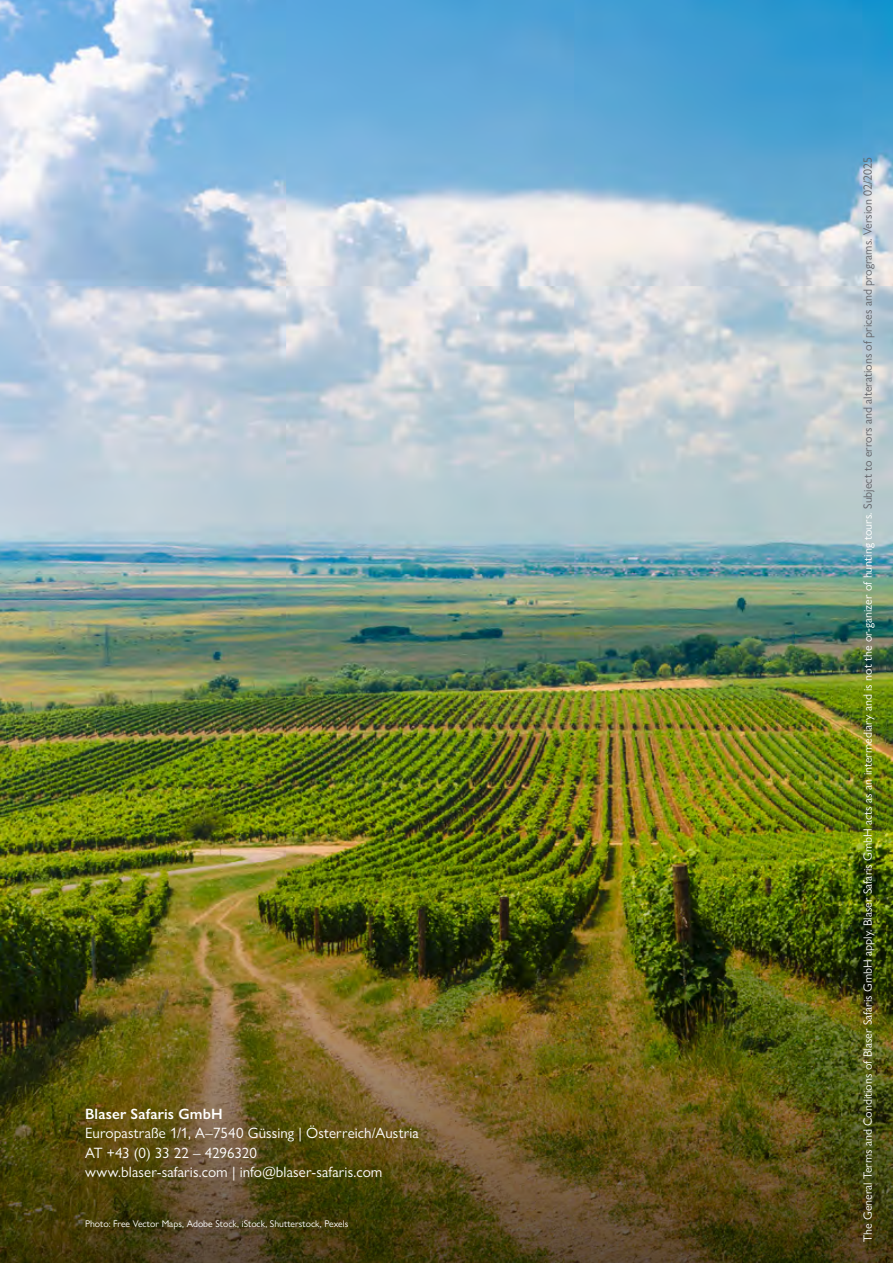
<style>
.page{position:relative;width:893px;height:1263px;background:#fff}
.page>*{position:absolute;margin:0;border:0;box-sizing:border-box;transform-origin:0 0}
.t1{font:15px/19.5px "Gill Sans Nova";letter-spacing:.005em;color:#fff}
.t2{font:600 15px "Gill Sans Nova";letter-spacing:.015em;color:#fff}
.t3{font:12px "Gill Sans Nova";color:#fff}
.t4{font:9.75px "Gill Sans Nova";color:#fff}
.s1{color:#636469}
</style>
<div class="page">
<img style="left:0;top:0;width:893px;height:702px">
<img style="left:0;top:702px;width:893px;height:561px">
<p class="t2" style="left:85px;top:1104px;width:139px">Blaser Safaris GmbH</p>
<p class="t1" style="left:85px;top:1123px;width:335px">Europastraße 1/1, A–7540 Güssing | Österreich/Austria<br>AT +43 (0) 33 22 – 4296320<br>www.blaser-safaris.com | info@blaser-safaris.com</p>
<p class="t4" style="left:85px;top:1218px;width:265px">Photo: Free Vector Maps, Adobe Stock, iStock, Shutterstock, Pexels</p>
<p class="t3" style="left:860px;top:1242px;width:1086px;rotate:-90deg">The General Terms and Conditions of Blaser Safaris GmbH apply. Blaser Safaris GmbH acts as an intermediary and is not the or-ganizer of hunting tours. <span class="s1">Subject to errors and alterations of prices and programs. Version 02/2025</span></p>
</div>
